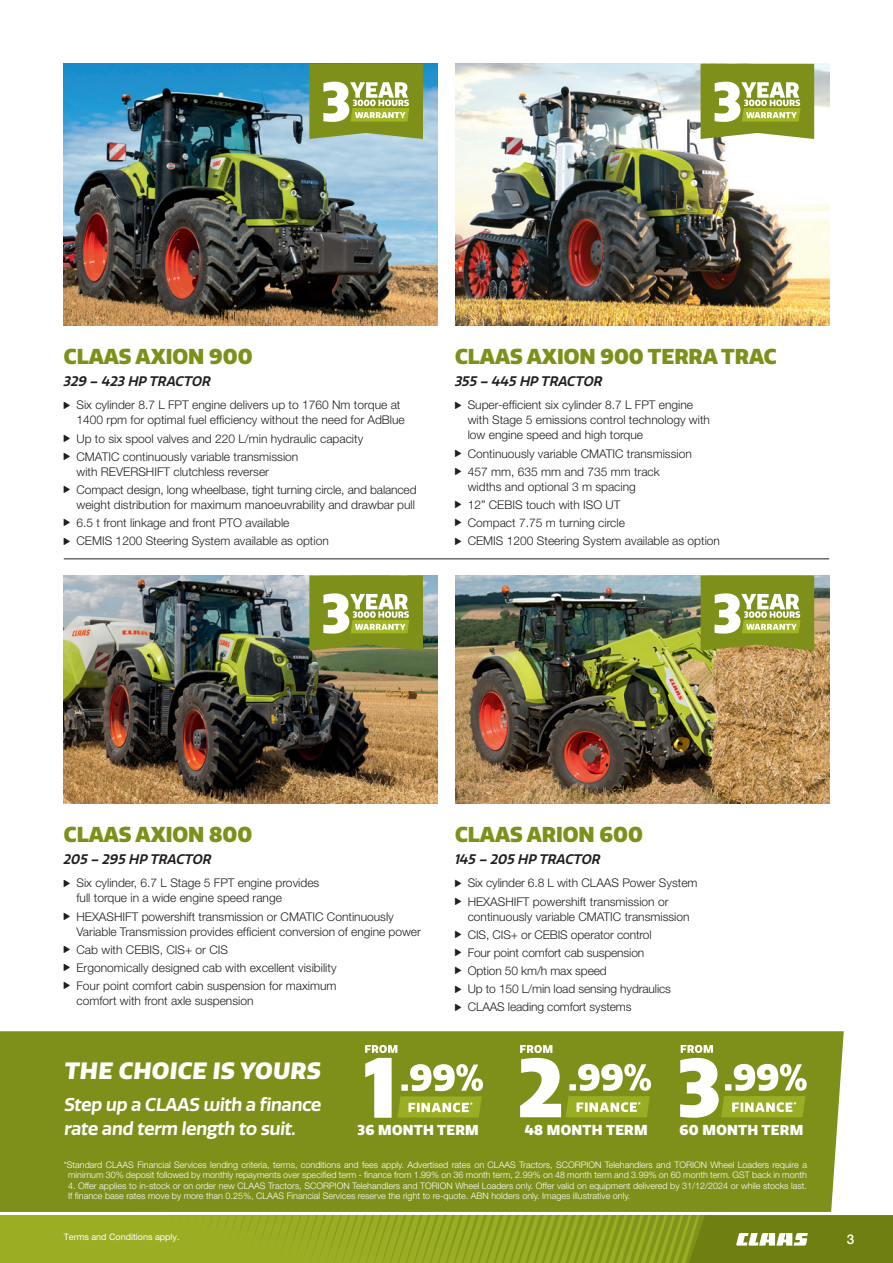
<style>
.page{position:relative;width:893px;height:1263px;background:#fff}
.page>*{position:absolute;margin:0;border:0;box-sizing:border-box;transform-origin:0 0}
.t1{font:900 22.95px "Quatro";color:#fff}
.t2{font:900 21px "Quatro";color:#7e901a}
.t3{font:600 18px/24px "Quatro";color:#fff}
.t4{font:900 13.95px "Quatro";letter-spacing:.02em;color:#fff}
.t5{font:italic 600 13.5px "Quatro";color:#231f20}
.t6{font:500 13.5px "Helvetica Neue LT Pro";color:#fff}
.t7{font:300 12px/18.1px "Helvetica Neue LT Pro";color:#231f20}
.t8{font:300 9px/10.5px "Helvetica Neue LT Pro";color:#fff;text-align:center}
.t9{font:9px "Helvetica Neue LT Pro";color:#fff}
</style>
<div class="page">
<div style="left:0;top:1215px;width:893px;height:48px;background:#9bae23"></div>
<svg style="left:212px;top:1215px;width:681px;height:48px"></svg>
<div style="left:0;top:1031px;width:844px;height:181px;background:#7e901a"></div>
<svg style="left:520px;top:1045px;width:131px;height:72px"></svg>
<svg style="left:680px;top:1045px;width:127px;height:73px"></svg>
<img style="left:455px;top:64px;width:374px;height:261px">
<img style="left:64px;top:64px;width:374px;height:261px">
<img style="left:64px;top:575px;width:374px;height:228px">
<img style="left:455px;top:575px;width:374px;height:228px">
<hr style="left:64px;top:558px;width:765px;height:1px;background:#231f20">
<svg style="left:365px;top:1045px;width:118px;height:73px"></svg>
<svg style="left:701px;top:575px;width:113px;height:76px"></svg>
<svg style="left:701px;top:64px;width:113px;height:75px"></svg>
<svg style="left:309px;top:575px;width:114px;height:76px"></svg>
<svg style="left:309px;top:64px;width:114px;height:75px"></svg>
<h2 class="t2" style="left:64px;top:344px;width:190px">CLAAS AXION 900</h2>
<p class="t5" style="left:64px;top:373px;width:149px">329 – 423 HP TRACTOR</p>
<p class="t7" style="left:77px;top:397px;width:330px;line-height:15px">Six cylinder 8.7 L FPT engine delivers up to 1760 Nm torque at<br>1400 rpm for optimal fuel efficiency without the need for AdBlue</p>
<p class="t7" style="left:77px;top:429px;width:288px">Up to six spool valves and 220 L/min hydraulic capacity<br>CMATIC continuously variable transmission</p>
<p class="t7" style="left:77px;top:462px;width:342px">with REVERSHIFT clutchless reverser<br>Compact design, long wheelbase, tight turning circle, and balanced</p>
<p class="t7" style="left:77px;top:495px;width:340px">weight distribution for maximum manoeuvrability and drawbar pull<br>6.5 t front linkage and front PTO available<br>CEMIS 1200 Steering System available as option</p>
<h2 class="t2" style="left:455px;top:344px;width:323px">CLAAS AXION 900 TERRA TRAC</h2>
<p class="t5" style="left:455px;top:373px;width:149px">355 – 445 HP TRACTOR</p>
<p class="t7" style="left:468px;top:397px;width:244px;line-height:15px">Super-efficient six cylinder 8.7 L FPT engine with Stage 5 emissions control technology with low engine speed and high torque</p>
<p class="t7" style="left:468px;top:444px;width:226px">Continuously variable CMATIC transmission<br>457 mm, 635 mm and 735 mm track</p>
<p class="t7" style="left:468px;top:477px;width:254px">widths and optional 3 m spacing<br>12” CEBIS touch with ISO UT<br>Compact 7.75 m turning circle<br>CEMIS 1200 Steering System available as option</p>
<h2 class="t2" style="left:64px;top:822px;width:190px">CLAAS AXION 800</h2>
<p class="t5" style="left:64px;top:851px;width:149px">205 – 295 HP TRACTOR</p>
<p class="t7" style="left:77px;top:875px;width:244px;line-height:15px">Six cylinder, 6.7 L Stage 5 FPT engine provides full torque in a wide engine speed range</p>
<p class="t7" style="left:77px;top:908px;width:346px;line-height:15px">HEXASHIFT powershift transmission or CMATIC Continuously<br>Variable Transmission provides efficient conversion of engine power</p>
<p class="t7" style="left:77px;top:940px;width:262px">Cab with CEBIS, CIS+ or CIS<br>Ergonomically designed cab with excellent visibility<br>Four point comfort cabin suspension for maximum</p>
<p class="t7" style="left:77px;top:991px;width:178px">comfort with front axle suspension</p>
<h1 class="t1" style="left:64px;top:1056px;width:261px">THE CHOICE IS YOURS</h1>
<h2 class="t2" style="left:455px;top:822px;width:189px">CLAAS ARION 600</h2>
<p class="t5" style="left:455px;top:851px;width:147px">145 – 205 HP TRACTOR</p>
<p class="t7" style="left:468px;top:874px;width:231px">Six cylinder 6.8 L with CLAAS Power System<br>HEXASHIFT powershift transmission or</p>
<p class="t7" style="left:468px;top:907px;width:223px">continuously variable CMATIC transmission CIS, CIS+ or CEBIS operator control<br>Four point comfort cab suspension<br>Option 50 km/h max speed<br>Up to 150 L/min load sensing hydraulics CLAAS leading comfort systems</p>
<h3 class="t3" style="left:64px;top:1093px;width:261px">Step up a CLAAS with a finance rate and term length to suit.</h3>
<p class="t4" style="left:357px;top:1122px;width:123px">36 MONTH TERM</p>
<p class="t4" style="left:525px;top:1122px;width:124px">48 MONTH TERM</p>
<p class="t4" style="left:680px;top:1122px;width:125px">60 MONTH TERM</p>
<p class="t8" style="left:64px;top:1159px;width:745px">*Standard CLAAS Financial Services lending criteria, terms, conditions and fees apply. Advertised rates on CLAAS Tractors, SCORPION Telehandlers and TORION Wheel Loaders require a minimum 30% deposit followed by monthly repayments over specified term - finance from 1.99% on 36 month term, 2.99% on 48 month term and 3.99% on 60 month term. GST back in month</p>
<p class="t8" style="left:68px;top:1180px;width:740px;text-align:left">4. Offer applies to in-stock or on order new CLAAS Tractors, SCORPION Telehandlers and TORION Wheel Loaders only. Offer valid on equipment delivered by 31/12/2024 or while stocks last.<br>If finance base rates move by more than 0.25%, CLAAS Financial Services reserve the right to re-quote. ABN holders only. Images illustrative only.</p>
<p class="t9" style="left:64px;top:1232px;width:117px">Terms and Conditions apply.</p>
<p class="t6" style="left:847px;top:1231px;width:9px">3</p>
</div>
